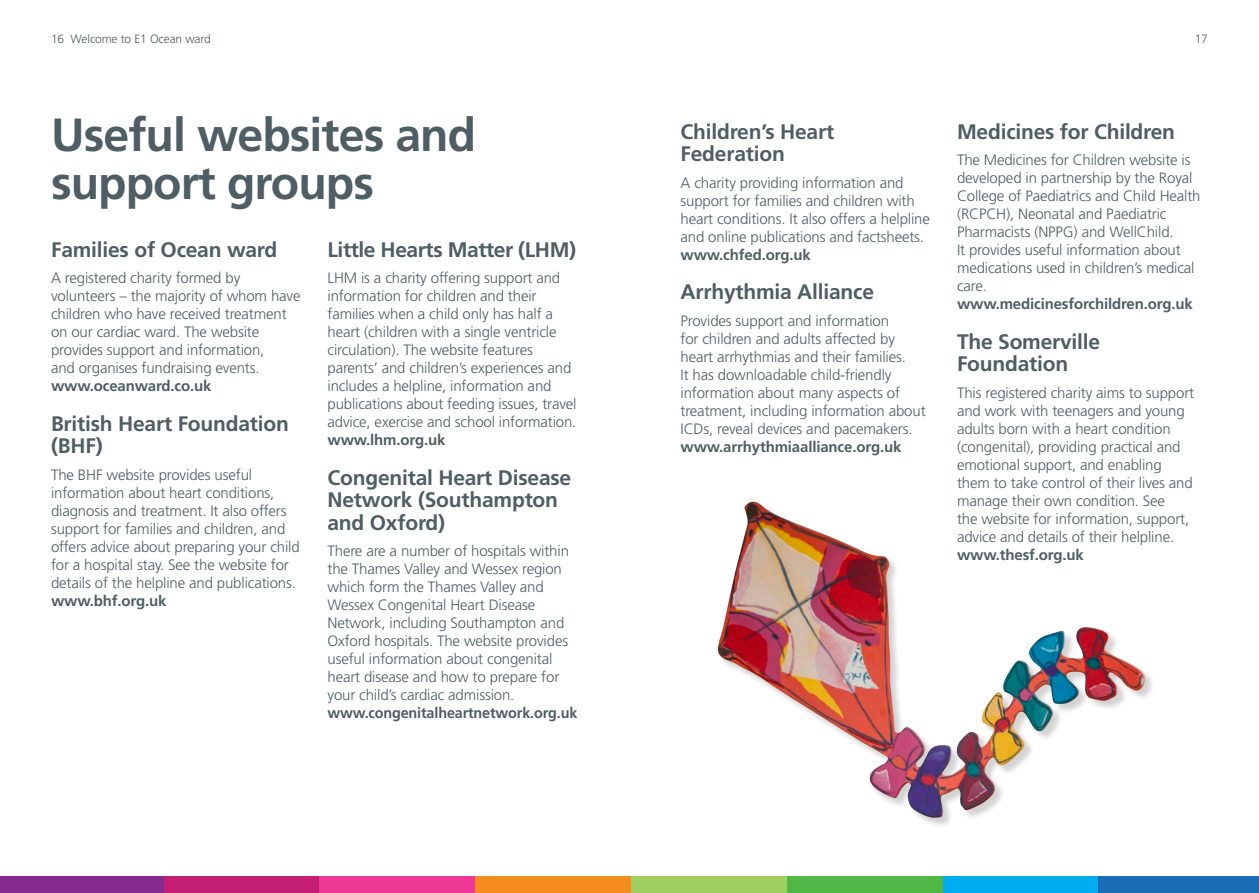
<style>
.page{position:relative;width:1259px;height:893px;background:#fff}
.page>*{position:absolute;margin:0;border:0;box-sizing:border-box;transform-origin:0 0}
.t1{font:700 46.5px/48px "Frutiger";letter-spacing:-.02em;color:#4f5e64}
.t2{font:700 21px/22.5px "Frutiger";letter-spacing:-.01em;color:#4f5e64}
.t3{font:300 15px/18px "Frutiger";letter-spacing:-.01em;color:#4f5e64}
.t4{font:700 15px "Frutiger";letter-spacing:-.01em;color:#4f5e64}
.t5{font:700 15px "Frutiger";letter-spacing:-.01em;color:#4f5e64;scale:.96 1}
.t6{font:300 12px "Frutiger";letter-spacing:-.01em;color:#4f5e64}
</style>
<div class="page">
<div style="left:1097px;top:877px;width:162px;height:16px;background:#1a6cb6"></div>
<div style="left:941px;top:877px;width:157px;height:16px;background:#00aeef"></div>
<div style="left:786px;top:877px;width:156px;height:16px;background:#51b848"></div>
<div style="left:630px;top:877px;width:156px;height:16px;background:#a1cf61"></div>
<div style="left:474px;top:877px;width:156px;height:16px;background:#f68b1e"></div>
<div style="left:318px;top:877px;width:157px;height:16px;background:#ed3995"></div>
<div style="left:163px;top:877px;width:156px;height:16px;background:#c31e72"></div>
<div style="left:0;top:877px;width:163px;height:16px;background:#832990"></div>
<img style="left:717px;top:502px;width:429px;height:316px">
<p class="t6" style="left:51px;top:32px;width:161px">16 Welcome to E1 Ocean ward</p>
<p class="t6" style="left:1194px;top:32px;width:15px">17</p>
<h1 class="t1" style="left:51px;top:110px;width:427px">Useful websites and support groups</h1>
<h2 class="t2" style="left:51px;top:238px;width:228px">Families of Ocean ward</h2>
<p class="t3" style="left:51px;top:269px;width:251px">A registered charity formed by volunteers – the majority of whom have children who have received treatment on our cardiac ward. The website provides support and information,<br>and organises fundraising events.</p>
<p class="t4" style="left:51px;top:377px;width:162px">www.oceanward.co.uk</p>
<h2 class="t2" style="left:51px;top:412px;width:239px">British Heart Foundation (BHF)</h2>
<p class="t3" style="left:51px;top:465px;width:250px">The BHF website provides useful information about heart conditions, diagnosis and treatment. It also offers support for families and children, and offers advice about preparing your child for a hospital stay. See the website for details of the helpline and publications.</p>
<p class="t4" style="left:51px;top:591px;width:117px">www.bhf.org.uk</p>
<h2 class="t2" style="left:327px;top:238px;width:250px">Little Hearts Matter (LHM)</h2>
<p class="t3" style="left:327px;top:269px;width:251px">LHM is a charity offering support and information for children and their families when a child only has half a heart (children with a single ventricle circulation). The website features parents’ and children’s experiences and includes a helpline, information and publications about feeding issues, travel advice, exercise and school information.</p>
<p class="t4" style="left:327px;top:431px;width:120px">www.lhm.org.uk</p>
<h2 class="t2" style="left:327px;top:466px;width:245px">Congenital Heart Disease<br>Network (Southampton and Oxford)</h2>
<p class="t3" style="left:327px;top:542px;width:243px">There are a number of hospitals within the Thames Valley and Wessex region which form the Thames Valley and Wessex Congenital Heart Disease Network, including Southampton and Oxford hospitals. The website provides useful information about congenital heart disease and how to prepare for your child’s cardiac admission.</p>
<p class="t5" style="left:327px;top:704px;width:262px">www.congenitalheartnetwork.org.uk</p>
<h2 class="t2" style="left:680px;top:120px;width:155px">Children’s Heart<br>Federation</h2>
<p class="t3" style="left:680px;top:173px;width:251px">A charity providing information and support for families and children with heart conditions. It also offers a helpline and online publications and factsheets.</p>
<p class="t4" style="left:680px;top:246px;width:132px">www.chfed.org.uk</p>
<h2 class="t2" style="left:680px;top:280px;width:195px">Arrhythmia Alliance</h2>
<p class="t3" style="left:680px;top:311px;width:247px">Provides support and information<br>for children and adults affected by heart arrhythmias and their families.<br>It has downloadable child-friendly information about many aspects of treatment, including information about ICDs, reveal devices and pacemakers.</p>
<p class="t4" style="left:680px;top:438px;width:222px">www.arrhythmiaalliance.org.uk</p>
<h2 class="t2" style="left:957px;top:120px;width:220px">Medicines for Children</h2>
<p class="t3" style="left:957px;top:151px;width:245px">The Medicines for Children website is developed in partnership by the Royal College of Paediatrics and Child Health (RCPCH), Neonatal and Paediatric Pharmacists (NPPG) and WellChild.<br>It provides useful information about medications used in children’s medical care.</p>
<p class="t4" style="left:957px;top:295px;width:237px">www.medicinesforchildren.org.uk</p>
<h2 class="t2" style="left:957px;top:330px;width:145px">The Somerville<br>Foundation</h2>
<p class="t3" style="left:957px;top:383px;width:239px">This registered charity aims to support and work with teenagers and young adults born with a heart condition (congenital), providing practical and emotional support, and enabling them to take control of their lives and manage their own condition. See<br>the website for information, support, advice and details of their helpline.</p>
<p class="t4" style="left:957px;top:546px;width:128px">www.thesf.org.uk</p>
</div>
